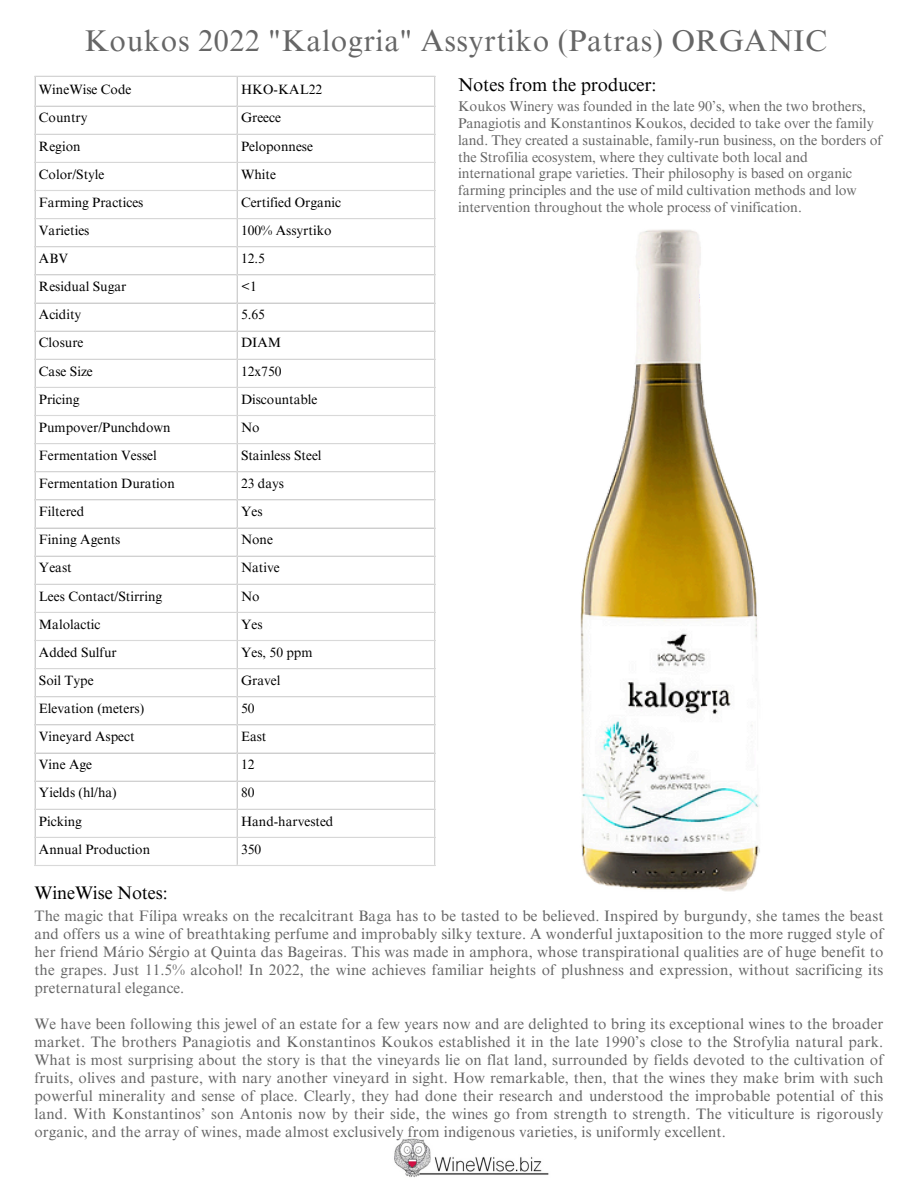
<style>
.page{position:relative;width:918px;height:1188px;background:#fff}
.page>*{position:absolute;margin:0;border:0;box-sizing:border-box;transform-origin:0 0}
.t1{font:30px "Times NRMT Pro";letter-spacing:.02em;color:#666}
.t2{font:18.45px "Times NRMT Pro";letter-spacing:-.005em;color:#000}
.t3{font:18.15px "Times NRMT Pro";letter-spacing:-.005em;color:#000}
.t4{font:15.15px/18px "Times NRMT Pro";letter-spacing:.01em;color:#666;text-align:justify}
.t5{font:14.1px/16.8px "Times NRMT Pro";letter-spacing:-.005em;color:#666}
.t6{font:13.5px "Times NRMT Pro";color:#000}
</style>
<div class="page">
<img style="left:394px;top:1138px;width:155px;height:40px">
<hr style="left:34px;top:77px;width:2px;height:788px;background:#d9d9d9">
<hr style="left:237px;top:77px;width:1px;height:788px;background:#d9d9d9">
<hr style="left:434px;top:77px;width:1px;height:788px;background:#d9d9d9">
<hr style="left:34px;top:76px;width:401px;height:1px;background:#d9d9d9">
<hr style="left:34px;top:106px;width:401px;height:1px;background:#d9d9d9">
<hr style="left:34px;top:134px;width:401px;height:1px;background:#d9d9d9">
<hr style="left:34px;top:162px;width:401px;height:1px;background:#d9d9d9">
<hr style="left:34px;top:190px;width:401px;height:1px;background:#d9d9d9">
<hr style="left:34px;top:218px;width:401px;height:1px;background:#d9d9d9">
<hr style="left:34px;top:246px;width:401px;height:1px;background:#d9d9d9">
<hr style="left:34px;top:274px;width:401px;height:1px;background:#d9d9d9">
<hr style="left:34px;top:302px;width:401px;height:2px;background:#d9d9d9">
<hr style="left:34px;top:331px;width:401px;height:1px;background:#d9d9d9">
<hr style="left:34px;top:359px;width:401px;height:1px;background:#d9d9d9">
<hr style="left:34px;top:387px;width:401px;height:1px;background:#d9d9d9">
<hr style="left:34px;top:415px;width:401px;height:1px;background:#d9d9d9">
<hr style="left:34px;top:443px;width:401px;height:1px;background:#d9d9d9">
<hr style="left:34px;top:471px;width:401px;height:1px;background:#d9d9d9">
<hr style="left:34px;top:499px;width:401px;height:1px;background:#d9d9d9">
<hr style="left:34px;top:527px;width:401px;height:2px;background:#d9d9d9">
<hr style="left:34px;top:556px;width:401px;height:1px;background:#d9d9d9">
<hr style="left:34px;top:584px;width:401px;height:1px;background:#d9d9d9">
<hr style="left:34px;top:612px;width:401px;height:1px;background:#d9d9d9">
<hr style="left:34px;top:640px;width:401px;height:1px;background:#d9d9d9">
<hr style="left:34px;top:668px;width:401px;height:1px;background:#d9d9d9">
<hr style="left:34px;top:696px;width:401px;height:1px;background:#d9d9d9">
<hr style="left:34px;top:724px;width:401px;height:1px;background:#d9d9d9">
<hr style="left:34px;top:752px;width:401px;height:2px;background:#d9d9d9">
<hr style="left:34px;top:781px;width:401px;height:1px;background:#d9d9d9">
<hr style="left:34px;top:809px;width:401px;height:1px;background:#d9d9d9">
<hr style="left:34px;top:837px;width:401px;height:1px;background:#d9d9d9">
<hr style="left:34px;top:865px;width:401px;height:1px;background:#d9d9d9">
<img style="left:331px;top:218px;width:429px;height:674px">
<p class="t1" style="left:84px;top:29px;width:744px">Koukos 2022 "Kalogria" Assyrtiko (Patras) ORGANIC</p>
<p class="t6" style="left:39px;top:84px;width:94px">WineWise Code</p>
<p class="t6" style="left:241px;top:84px;width:83px">HKO-KAL22</p>
<p class="t6" style="left:39px;top:113px;width:50px">Country</p>
<p class="t6" style="left:241px;top:113px;width:41px">Greece</p>
<p class="t6" style="left:39px;top:141px;width:43px">Region</p>
<p class="t6" style="left:241px;top:141px;width:74px">Peloponnese</p>
<p class="t6" style="left:39px;top:169px;width:67px">Color/Style</p>
<p class="t6" style="left:241px;top:169px;width:36px">White</p>
<p class="t6" style="left:39px;top:197px;width:106px">Farming Practices</p>
<p class="t6" style="left:241px;top:197px;width:101px">Certified Organic</p>
<p class="t6" style="left:39px;top:225px;width:52px">Varieties</p>
<p class="t6" style="left:241px;top:225px;width:92px">100% Assyrtiko</p>
<p class="t6" style="left:39px;top:253px;width:31px">ABV</p>
<p class="t6" style="left:241px;top:253px;width:25px">12.5</p>
<p class="t6" style="left:39px;top:282px;width:89px">Residual Sugar</p>
<p class="t6" style="left:241px;top:282px;width:17px">&lt;1</p>
<p class="t6" style="left:39px;top:310px;width:44px">Acidity</p>
<p class="t6" style="left:241px;top:310px;width:25px">5.65</p>
<p class="t6" style="left:39px;top:338px;width:46px">Closure</p>
<p class="t6" style="left:241px;top:338px;width:42px">DIAM</p>
<p class="t6" style="left:39px;top:366px;width:55px">Case Size</p>
<p class="t6" style="left:241px;top:366px;width:42px">12x750</p>
<p class="t6" style="left:39px;top:394px;width:42px">Pricing</p>
<p class="t6" style="left:241px;top:394px;width:78px">Discountable</p>
<p class="t6" style="left:39px;top:422px;width:133px">Pumpover/Punchdown</p>
<p class="t6" style="left:241px;top:422px;width:20px">No</p>
<p class="t6" style="left:39px;top:450px;width:119px">Fermentation Vessel</p>
<p class="t6" style="left:241px;top:450px;width:82px">Stainless Steel</p>
<p class="t6" style="left:39px;top:478px;width:137px">Fermentation Duration</p>
<p class="t6" style="left:241px;top:478px;width:45px">23 days</p>
<p class="t6" style="left:39px;top:507px;width:47px">Filtered</p>
<p class="t6" style="left:241px;top:507px;width:23px">Yes</p>
<p class="t6" style="left:39px;top:535px;width:83px">Fining Agents</p>
<p class="t6" style="left:241px;top:535px;width:33px">None</p>
<p class="t6" style="left:39px;top:563px;width:34px">Yeast</p>
<p class="t6" style="left:241px;top:563px;width:40px">Native</p>
<p class="t6" style="left:39px;top:591px;width:125px">Lees Contact/Stirring</p>
<p class="t6" style="left:241px;top:591px;width:20px">No</p>
<p class="t6" style="left:39px;top:619px;width:63px">Malolactic</p>
<p class="t6" style="left:241px;top:619px;width:23px">Yes</p>
<p class="t6" style="left:39px;top:647px;width:79px">Added Sulfur</p>
<p class="t6" style="left:241px;top:647px;width:73px">Yes, 50 ppm</p>
<p class="t6" style="left:39px;top:675px;width:56px">Soil Type</p>
<p class="t6" style="left:241px;top:675px;width:41px">Gravel</p>
<p class="t6" style="left:39px;top:703px;width:107px">Elevation (meters)</p>
<p class="t6" style="left:241px;top:703px;width:15px">50</p>
<p class="t6" style="left:39px;top:732px;width:97px">Vineyard Aspect</p>
<p class="t6" style="left:241px;top:732px;width:27px">East</p>
<p class="t6" style="left:39px;top:760px;width:55px">Vine Age</p>
<p class="t6" style="left:241px;top:760px;width:15px">12</p>
<p class="t6" style="left:39px;top:788px;width:79px">Yields (hl/ha)</p>
<p class="t6" style="left:241px;top:788px;width:15px">80</p>
<p class="t6" style="left:39px;top:816px;width:45px">Picking</p>
<p class="t6" style="left:241px;top:816px;width:94px">Hand-harvested</p>
<p class="t6" style="left:39px;top:844px;width:113px">Annual Production</p>
<p class="t6" style="left:241px;top:844px;width:22px">350</p>
<p class="t2" style="left:458px;top:77px;width:200px">Notes from the producer:</p>
<p class="t5" style="left:458px;top:99px;width:426px">Koukos Winery was founded in the late 90’s, when the two brothers, Panagiotis and Konstantinos Koukos, decided to take over the family land. They created a sustainable, family-run business, on the borders of the Strofilia ecosystem, where they cultivate both local and international grape varieties. Their philosophy is based on organic farming principles and the use of mild cultivation methods and low intervention throughout the whole process of vinification.</p>
<p class="t3" style="left:34px;top:886px;width:135px">WineWise Notes:</p>
<p class="t4" style="left:34px;top:908px;width:850px">The magic that Fílipa wreaks on the recalcitrant Baga has to be tasted to be believed. Inspired by burgundy, she tames the beast and offers us a wine of breathtaking perfume and improbably silky texture. A wonderful juxtaposition to the more rugged style of her friend Mário Sérgio at Quinta das Bageiras. This was made in amphora, whose transpirational qualities are of huge benefit to the grapes. Just 11.5% alcohol! In 2022, the wine achieves familiar heights of plushness and expression, without sacrificing its preternatural elegance.</p>
<p class="t4" style="left:34px;top:1016px;width:850px">We have been following this jewel of an estate for a few years now and are delighted to bring its exceptional wines to the broader market. The brothers Panagiotis and Konstantinos Koukos established it in the late 1990’s close to the Strofylia natural park.<br>What is most surprising about the story is that the vineyards lie on flat land, surrounded by fields devoted to the cultivation of fruits, olives and pasture, with nary another vineyard in sight. How remarkable, then, that the wines they make brim with such powerful minerality and sense of place. Clearly, they had done their research and understood the improbable potential of this land. With Konstantinos’ son Antonis now by their side, the wines go from strength to strength. The viticulture is rigorously organic, and the array of wines, made almost exclusively from indigenous varieties, is uniformly excellent.</p>
</div>
